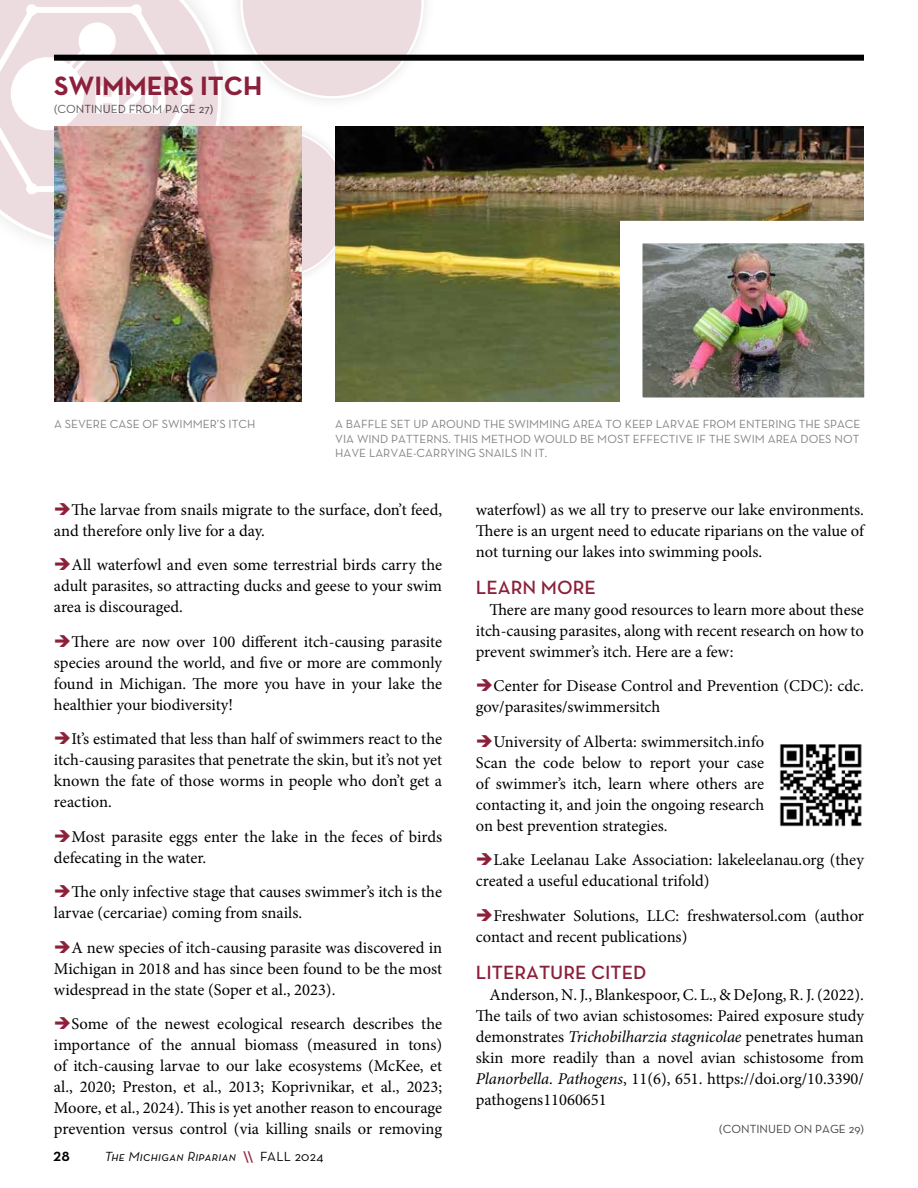
<style>
.page{position:relative;width:918px;height:1188px;background:#fff}
.page>*{position:absolute;margin:0;border:0;box-sizing:border-box;transform-origin:0 0}
.t1{font:700 27px "Neutra Text";color:#8c203b}
.t2{font:600 19.5px "Neutra Text";color:#8c203b}
.t3{font:18px "Neutra Text Demi SC";color:#000}
.t4{font:16.5px/21px "Minion Pro";color:#000;text-align:justify}
.t5{font:13.5px "Neutra Text Book SC Italic";letter-spacing:.02em;color:#000}
.t6{font:12px/14.4px "Neutra Text";color:#808285;text-align:justify}
.t7{font:12px "Neutra Text";color:#414042}
.s1{color:#8c203b}
.s2{font-family:"Neutra Text";font-weight:600;color:#8c203b}
.s3{font-family:"Neutra Text"}
.s4{font-style:italic}
</style>
<div class="page">
<div style="left:210px;top:131px;width:139px;height:146px;background:linear-gradient(to bottom,#eddee2,#eddee2);border-radius:50%"></div>
<svg style="left:241px;top:0;width:183px;height:98px"></svg>
<svg style="left:0;top:0;width:221px;height:243px"></svg>
<div style="left:54px;top:55px;width:810px;height:6px;background:#000"></div>
<img style="left:54px;top:126px;width:247px;height:275px">
<img style="left:779px;top:744px;width:83px;height:82px">
<img style="left:335px;top:126px;width:529px;height:275px">
<img style="left:609px;top:210px;width:256px;height:192px">
<h1 class="t1" style="left:54px;top:69px;width:210px">SWIMMERS ITCH</h1>
<p class="t7" style="left:54px;top:102px;width:161px">(CONTINUED FROM PAGE 27)</p>
<p class="t6" style="left:54px;top:417px;width:203px">A SEVERE CASE OF SWIMMER’S ITCH</p>
<p class="t6" style="left:335px;top:417px;width:527px">A BAFFLE SET UP AROUND THE SWIMMING AREA TO KEEP LARVAE FROM ENTERING THE SPACE VIA WIND PATTERNS. THIS METHOD WOULD BE MOST EFFECTIVE IF THE SWIM AREA DOES NOT HAVE LARVAE-CARRYING SNAILS IN IT.</p>
<p class="t4" style="left:54px;top:499px;width:390px"><span class="s1">➔</span>The larvae from snails migrate to the surface, don’t feed, and therefore only live for a day.</p>
<p class="t4" style="left:54px;top:555px;width:390px"><span class="s1">➔</span>All waterfowl and even some terrestrial birds carry the adult parasites, so attracting ducks and geese to your swim area is discouraged.</p>
<p class="t4" style="left:54px;top:631px;width:390px"><span class="s1">➔</span>There are now over 100 different itch-causing parasite species around the world, and five or more are commonly found in Michigan. The more you have in your lake the healthier your biodiversity!</p>
<p class="t4" style="left:54px;top:729px;width:390px"><span class="s1">➔</span>It’s estimated that less than half of swimmers react to the itch-causing parasites that penetrate the skin, but it’s not yet known the fate of those worms in people who don’t get a reaction.</p>
<p class="t4" style="left:54px;top:826px;width:390px"><span class="s1">➔</span>Most parasite eggs enter the lake in the feces of birds defecating in the water.</p>
<p class="t4" style="left:54px;top:882px;width:390px"><span class="s1">➔</span>The only infective stage that causes swimmer’s itch is the larvae (cercariae) coming from snails.</p>
<p class="t4" style="left:54px;top:937px;width:390px"><span class="s1">➔</span>A new species of itch-causing parasite was discovered in Michigan in 2018 and has since been found to be the most widespread in the state (Soper et al., 2023).</p>
<p class="t4" style="left:54px;top:1014px;width:390px"><span class="s1">➔</span>Some of the newest ecological research describes the importance of the annual biomass (measured in tons) of itch-causing larvae to our lake ecosystems (McKee, et al., 2020; Preston, et al., 2013; Koprivnikar, et al., 2023; Moore, et al., 2024). This is yet another reason to encourage prevention versus control (via killing snails or removing</p>
<p class="t3" style="left:53px;top:1144px;width:18px">28</p>
<p class="t5" style="left:105px;top:1148px;width:220px">The Michigan Riparian <span class="s2">\\</span> <span class="s3">FALL 2024</span></p>
<p class="t4" style="left:476px;top:499px;width:390px">waterfowl) as we all try to preserve our lake environments.<br>There is an urgent need to educate riparians on the value of not turning our lakes into swimming pools.</p>
<p class="t2" style="left:476px;top:575px;width:122px">LEARN MORE</p>
<p class="t4" style="left:476px;top:599px;width:390px;text-indent:13px">There are many good resources to learn more about these itch-causing parasites, along with recent research on how to prevent swimmer’s itch. Here are a few:</p>
<p class="t4" style="left:476px;top:675px;width:390px"><span class="s1">➔</span>Center for Disease Control and Prevention (CDC): cdc. gov/parasites/swimmersitch</p>
<p class="t4" style="left:476px;top:731px;width:290px"><span class="s1">➔</span>University of Alberta: swimmersitch.info Scan the code below to report your case of swimmer’s itch, learn where others are contacting it, and join the ongoing research on best prevention strategies.</p>
<p class="t4" style="left:476px;top:849px;width:390px"><span class="s1">➔</span>Lake Leelanau Lake Association: lakeleelanau.org (they created a useful educational trifold)</p>
<p class="t4" style="left:476px;top:905px;width:390px"><span class="s1">➔</span>Freshwater Solutions, LLC: freshwatersol.com (author contact and recent publications)</p>
<p class="t2" style="left:476px;top:960px;width:172px">LITERATURE CITED</p>
<p class="t4" style="left:476px;top:984px;width:390px;text-indent:14px">Anderson, N. J., Blankespoor, C. L., &amp; DeJong, R. J. (2022).<br>The tails of two avian schistosomes: Paired exposure study demonstrates <span class="s4">Trichobilharzia stagnicolae</span> penetrates human skin more readily than a novel avian schistosome from <span class="s4">Planorbella. Pathogens</span>, 11(6), 651. https://doi.org/10.3390/ pathogens11060651</p>
<p class="t7" style="left:719px;top:1122px;width:146px">(CONTINUED ON PAGE 29)</p>
</div>
